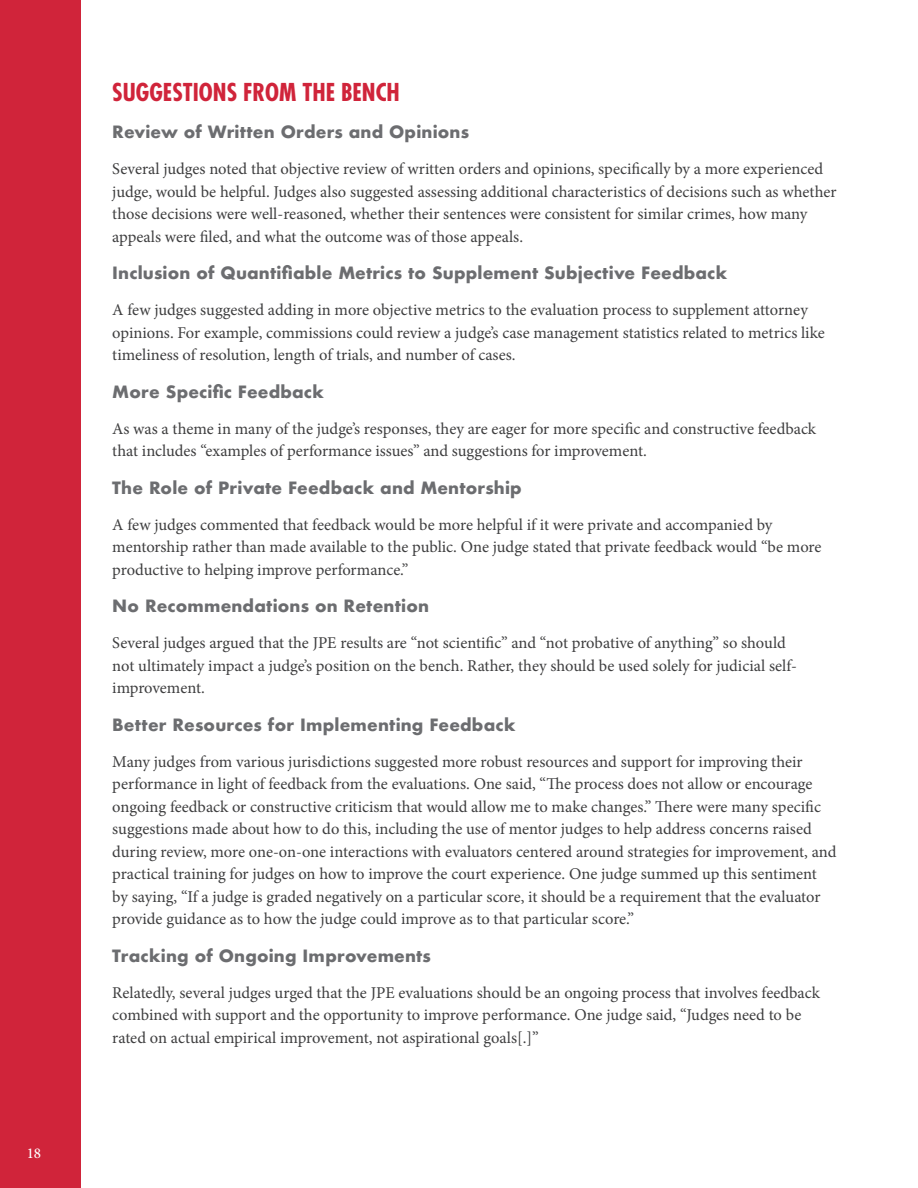
<style>
.page{position:relative;width:918px;height:1188px;background:#fff}
.page>*{position:absolute;margin:0;border:0;box-sizing:border-box;transform-origin:0 0}
.H4_WHAT_IS_WORKING_Headers{font:700 condensed 24px "Futura Std";color:#d0243a}
.Body{font:16.5px/22.5px "Minion Pro";letter-spacing:-.005em;color:#3e3e3f}
.H5_Smallest_Sub{font:700 16.5px "Futura";letter-spacing:.01em;color:#6c6d70}
.t1{font:500 15px "Minion Pro";color:#fff}
</style>
<div class="page">
<div style="left:0;top:0;width:81px;height:1188px;background:#d0243a"></div>
<p class="t1" style="left:27px;top:1143px;width:16px">18</p>
<p class="H4_WHAT_IS_WORKING_Headers" style="left:112px;top:77px;width:289px">SUGGESTIONS FROM THE BENCH</p>
<p class="H5_Smallest_Sub" style="left:112px;top:120px;width:358px">Review of Written Orders and Opinions</p>
<p class="Body" style="left:112px;top:158px;width:726px">Several judges noted that objective review of written orders and opinions, specifically by a more experienced judge, would be helpful. Judges also suggested assessing additional characteristics of decisions such as whether those decisions were well-reasoned, whether their sentences were consistent for similar crimes, how many appeals were filed, and what the outcome was of those appeals.</p>
<p class="H5_Smallest_Sub" style="left:112px;top:261px;width:617px">Inclusion of Quantifiable Metrics to Supplement Subjective Feedback</p>
<p class="Body" style="left:112px;top:299px;width:714px">A few judges suggested adding in more objective metrics to the evaluation process to supplement attorney opinions. For example, commissions could review a judge’s case management statistics related to metrics like timeliness of resolution, length of trials, and number of cases.</p>
<p class="H5_Smallest_Sub" style="left:112px;top:380px;width:213px">More Specific Feedback</p>
<p class="Body" style="left:112px;top:417px;width:705px">As was a theme in many of the judge’s responses, they are eager for more specific and constructive feedback that includes “examples of performance issues” and suggestions for improvement.</p>
<p class="H5_Smallest_Sub" style="left:112px;top:476px;width:411px">The Role of Private Feedback and Mentorship</p>
<p class="Body" style="left:112px;top:513px;width:711px">A few judges commented that feedback would be more helpful if it were private and accompanied by mentorship rather than made available to the public. One judge stated that private feedback would “be more productive to helping improve performance.”</p>
<p class="H5_Smallest_Sub" style="left:112px;top:594px;width:318px">No Recommendations on Retention</p>
<p class="Body" style="left:112px;top:632px;width:686px">Several judges argued that the JPE results are “not scientific” and “not probative of anything” so should not ultimately impact a judge’s position on the bench. Rather, they should be used solely for judicial self&shy;improvement.</p>
<p class="H5_Smallest_Sub" style="left:112px;top:713px;width:405px">Better Resources for Implementing Feedback</p>
<p class="Body" style="left:112px;top:750px;width:726px">Many judges from various jurisdictions suggested more robust resources and support for improving their performance in light of feedback from the evaluations. One said, “The process does not allow or encourage ongoing feedback or constructive criticism that would allow me to make changes.” There were many specific suggestions made about how to do this, including the use of mentor judges to help address concerns raised during review, more one-on-one interactions with evaluators centered around strategies for improvement, and practical training for judges on how to improve the court experience. One judge summed up this sentiment by saying, “If a judge is graded negatively on a particular score, it should be a requirement that the evaluator provide guidance as to how the judge could improve as to that particular score.”</p>
<p class="H5_Smallest_Sub" style="left:112px;top:944px;width:320px">Tracking of Ongoing Improvements</p>
<p class="Body" style="left:112px;top:981px;width:709px">Relatedly, several judges urged that the JPE evaluations should be an ongoing process that involves feedback combined with support and the opportunity to improve performance. One judge said, “Judges need to be rated on actual empirical improvement, not aspirational goals[.]”</p>
</div>
